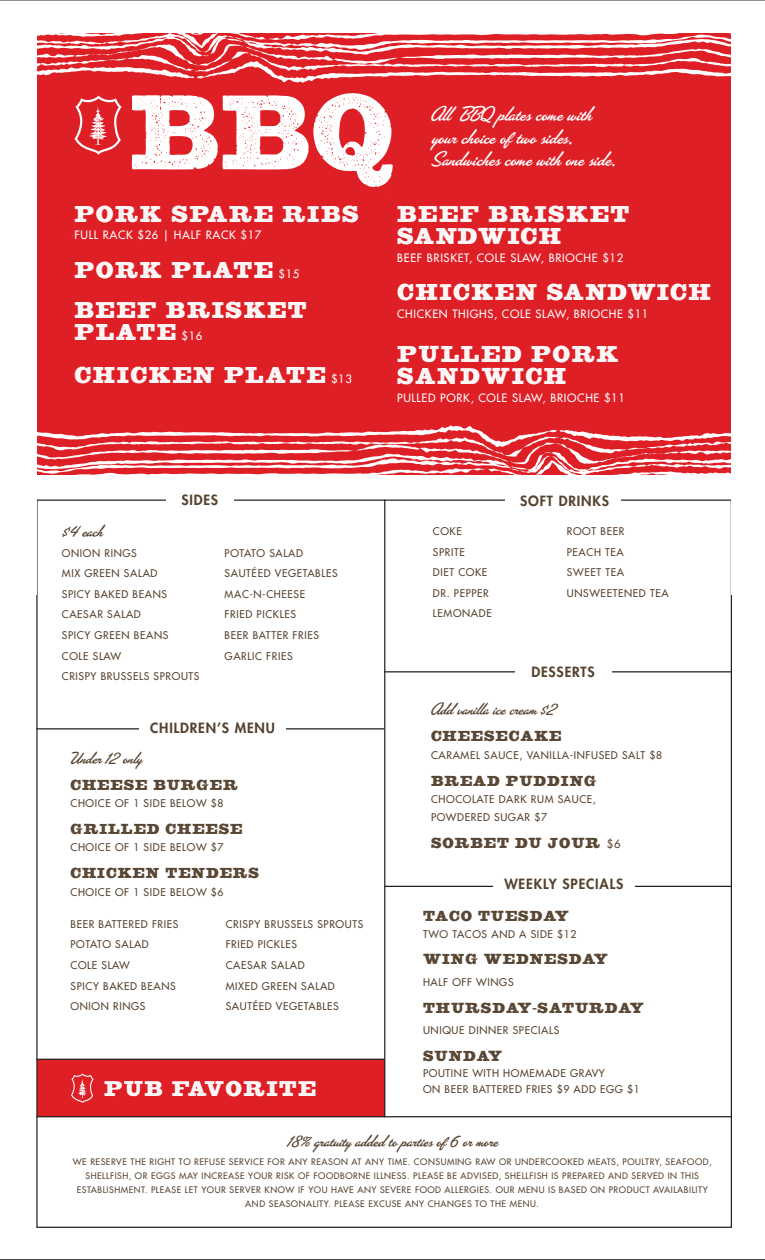
<style>
.page{position:relative;width:765px;height:1260px;background:#fff}
.page>*{position:absolute;margin:0;border:0;box-sizing:border-box;transform-origin:0 0}
.t1{font:115.62px "Bootstrap Pro";color:#fff}
.t2{font:25px/22.5px "Bootstrap Pro";letter-spacing:.06em;color:#fff}
.t3{font:23.25px "Bootstrap Pro";letter-spacing:.06em;color:#fff}
.t4{font:21.25px/22.5px "Las Vegas OT Fabulous";color:#fff}
.t5{font:17.5px "Las Vegas OT Fabulous";color:#55422f}
.t6{font:15.88px "Bootstrap Pro";letter-spacing:.06em;color:#55422f}
.t7{font:800 13.75px "Futura Std";letter-spacing:.06em;color:#55422f}
.t8{font:500 11.25px "Futura Std";letter-spacing:.06em;color:#fff}
.t9{font:500 10.38px/20.6px "Futura Std";letter-spacing:.06em;color:#55422f}
.t10{font:500 8.75px/13.8px "Futura Std";letter-spacing:.06em;color:#55422f;text-align:center}
.s1{font-family:"Futura Std";font-weight:500;font-size:11.25px}
</style>
<div class="page">
<div style="left:37px;top:1060px;width:348px;height:57px;background:#de1f26"></div>
<hr style="left:384px;top:500px;width:1px;height:617px;background:#231f20">
<hr style="left:36px;top:728px;width:348px;height:1px;background:#231f20">
<hr style="left:384px;top:671px;width:348px;height:1px;background:#231f20">
<hr style="left:36px;top:1059px;width:348px;height:1px;background:#231f20">
<hr style="left:384px;top:886px;width:348px;height:1px;background:#231f20">
<hr style="left:36px;top:1116px;width:696px;height:1px;background:#231f20">
<div style="left:17px;top:34px;width:719px;height:271px;background:#de1f26"></div>
<div style="left:17px;top:203px;width:720px;height:272px;background:#de1f26"></div>
<svg style="left:36px;top:424px;width:696px;height:51px"></svg>
<svg style="left:36px;top:33px;width:696px;height:51px"></svg>
<div style="left:732px;top:11px;width:33px;height:583px;background:#fff"></div>
<div style="left:0;top:11px;width:36px;height:583px;background:#fff"></div>
<div style="left:493px;top:876px;width:142px;height:20px;background:#fff"></div>
<div style="left:139px;top:721px;width:147px;height:19px;background:#fff"></div>
<svg style="left:75px;top:96px;width:47px;height:59px"></svg>
<div style="left:515px;top:663px;width:96px;height:19px;background:#fff"></div>
<svg style="left:71px;top:1074px;width:23px;height:29px"></svg>
<hr style="left:0;top:0;width:765px;height:1px;background:#231f20">
<hr style="left:0;top:1259px;width:765px;height:1px;background:#231f20">
<h1 class="t1" style="left:129px;top:71px;width:267px">BBQ</h1>
<h3 class="t4" style="left:431px;top:105px;width:186px">All BBQ plates come with your choice of two sides.<br>Sandwiches come with one side.</h3>
<h2 class="t2" style="left:75px;top:205px;width:286px">PORK SPARE RIBS</h2>
<p class="t8" style="left:75px;top:228px;width:188px">FULL RACK $26 | HALF RACK $17</p>
<h2 class="t2" style="left:75px;top:261px;width:200px">PORK PLATE</h2>
<p class="t8" style="left:279px;top:267px;width:22px">$15</p>
<h2 class="t2" style="left:75px;top:301px;width:234px">BEEF BRISKET<br>PLATE</h2>
<p class="t8" style="left:182px;top:329px;width:22px">$16</p>
<h2 class="t2" style="left:75px;top:366px;width:253px">CHICKEN PLATE</h2>
<p class="t8" style="left:331px;top:372px;width:22px">$13</p>
<h2 class="t2" style="left:397px;top:205px;width:234px">BEEF BRISKET<br>SANDWICH</h2>
<p class="t8" style="left:397px;top:250px;width:228px">BEEF BRISKET, COLE SLAW, BRIOCHE $12</p>
<h2 class="t2" style="left:397px;top:284px;width:315px">CHICKEN SANDWICH</h2>
<p class="t8" style="left:397px;top:307px;width:253px">CHICKEN THIGHS, COLE SLAW, BRIOCHE $11</p>
<h2 class="t2" style="left:397px;top:345px;width:223px">PULLED PORK<br>SANDWICH</h2>
<p class="t8" style="left:397px;top:390px;width:229px">PULLED PORK, COLE SLAW, BRIOCHE $11</p>
<h3 class="t5" style="left:62px;top:521px;width:42px">$4 each</h3>
<h3 class="t7" style="left:181px;top:491px;width:38px">SIDES</h3>
<p class="t9" style="left:62px;top:543px;width:139px">ONION RINGS<br>MIX GREEN SALAD<br>SPICY BAKED BEANS<br>CAESAR SALAD<br>SPICY GREEN BEANS<br>COLE SLAW<br>CRISPY BRUSSELS SPROUTS</p>
<p class="t9" style="left:225px;top:543px;width:115px">POTATO SALAD<br>SAUTÉED VEGETABLES<br>MAC-N-CHEESE<br>FRIED PICKLES<br>BEER BATTER FRIES<br>GARLIC FRIES</p>
<h3 class="t7" style="left:150px;top:720px;width:126px">CHILDREN’S MENU</h3>
<h3 class="t5" style="left:71px;top:748px;width:72px">Under 12 only</h3>
<h3 class="t6" style="left:71px;top:776px;width:169px">CHEESE BURGER</h3>
<p class="t9" style="left:71px;top:793px;width:154px">CHOICE OF 1 SIDE BELOW $8</p>
<h3 class="t6" style="left:71px;top:820px;width:173px">GRILLED CHEESE</h3>
<p class="t9" style="left:71px;top:837px;width:154px">CHOICE OF 1 SIDE BELOW $7</p>
<h3 class="t6" style="left:71px;top:865px;width:190px">CHICKEN TENDERS</h3>
<p class="t9" style="left:71px;top:882px;width:154px">CHOICE OF 1 SIDE BELOW $6</p>
<p class="t9" style="left:71px;top:914px;width:109px">BEER BATTERED FRIES<br>POTATO SALAD<br>COLE SLAW<br>SPICY BAKED BEANS<br>ONION RINGS</p>
<p class="t9" style="left:226px;top:914px;width:139px">CRISPY BRUSSELS SPROUTS<br>FRIED PICKLES<br>CAESAR SALAD<br>MIXED GREEN SALAD<br>SAUTÉED VEGETABLES</p>
<h3 class="t3" style="left:104px;top:1076px;width:213px">PUB FAVORITE</h3>
<h3 class="t7" style="left:520px;top:492px;width:91px">SOFT DRINKS</h3>
<p class="t9" style="left:433px;top:521px;width:60px">COKE<br>SPRITE<br>DIET COKE<br>DR. PEPPER<br>LEMONADE</p>
<p class="t9" style="left:567px;top:521px;width:103px">ROOT BEER<br>PEACH TEA<br>SWEET TEA<br>UNSWEETENED TEA</p>
<h3 class="t7" style="left:531px;top:663px;width:65px">DESSERTS</h3>
<h3 class="t5" style="left:431px;top:700px;width:126px">Add vanilla ice cream $2</h3>
<h3 class="t6" style="left:431px;top:728px;width:132px">CHEESECAKE</h3>
<p class="t9" style="left:431px;top:745px;width:233px">CARAMEL SAUCE, VANILLA-INFUSED SALT $8</p>
<h3 class="t6" style="left:431px;top:772px;width:167px">BREAD PUDDING</h3>
<p class="t9" style="left:431px;top:791px;width:166px;line-height:17.5px">CHOCOLATE DARK RUM SAUCE,<br>POWDERED SUGAR $7</p>
<h3 class="t6" style="left:431px;top:834px;width:191px">SORBET DU JOUR <span class="s1">$6</span></h3>
<h3 class="t7" style="left:504px;top:875px;width:120px">WEEKLY SPECIALS</h3>
<h3 class="t6" style="left:423px;top:908px;width:147px">TACO TUESDAY</h3>
<p class="t9" style="left:423px;top:923px;width:155px">TWO TACOS AND A SIDE $12</p>
<h3 class="t6" style="left:423px;top:951px;width:186px">WING WEDNESDAY</h3>
<p class="t9" style="left:423px;top:972px;width:92px">HALF OFF WINGS</p>
<h3 class="t6" style="left:423px;top:999px;width:222px">THURSDAY-SATURDAY</h3>
<p class="t9" style="left:423px;top:1020px;width:138px">UNIQUE DINNER SPECIALS</p>
<h3 class="t6" style="left:423px;top:1047px;width:81px">SUNDAY</h3>
<p class="t9" style="left:423px;top:1065px;width:218px;line-height:16.2px">POUTINE WITH HOMEMADE GRAVY<br>ON BEER BATTERED FRIES $9 ADD EGG $1</p>
<h3 class="t5" style="left:287px;top:1131px;width:212px">18% gratuity added to parties of 6 or more</h3>
<p class="t10" style="left:73px;top:1155px;width:640px">WE RESERVE THE RIGHT TO REFUSE SERVICE FOR ANY REASON AT ANY TIME. CONSUMING RAW OR UNDERCOOKED MEATS, POULTRY, SEAFOOD, SHELLFISH, OR EGGS MAY INCREASE YOUR RISK OF FOODBORNE ILLNESS. PLEASE BE ADVISED, SHELLFISH IS PREPARED AND SERVED IN THIS ESTABLISHMENT. PLEASE LET YOUR SERVER KNOW IF YOU HAVE ANY SEVERE FOOD ALLERGIES. OUR MENU IS BASED ON PRODUCT AVAILABILITY AND SEASONALITY. PLEASE EXCUSE ANY CHANGES TO THE MENU.</p>
</div>
